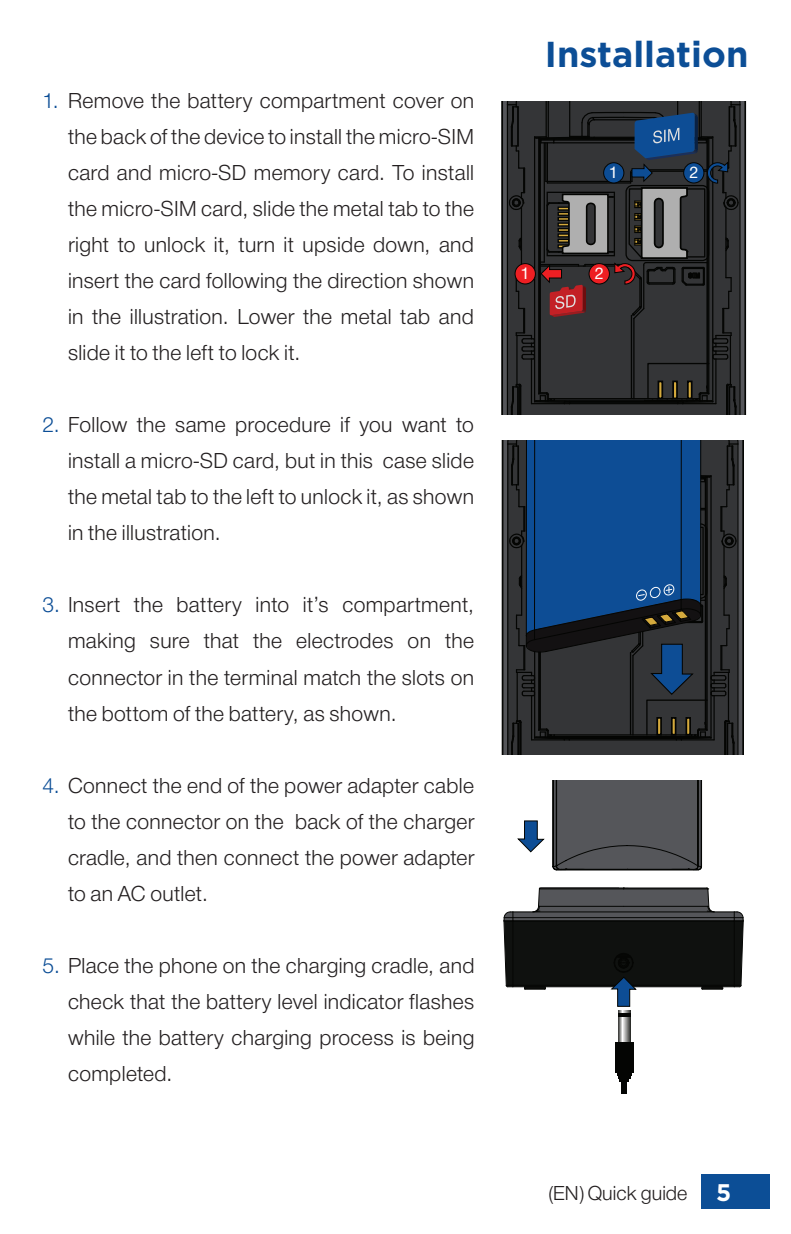
<style>
.page{position:relative;width:791px;height:1234px;background:#fff}
.page>*{position:absolute;margin:0;border:0;box-sizing:border-box;transform-origin:0 0}
.t1{font:700 36px "Gotham HTF";color:#0c4e96}
.t2{font:22.5px/36px "NH45";letter-spacing:.015em;color:#231f20;text-align:justify}
.t3{font:21px "NH45";color:#231f20}
.t4{font:17.1px "NH55";color:#fff}
.s1{color:#0c4e96}
.s2{font-family:"Gotham HTF";font-weight:700;font-size:24px;color:#fff}
</style>
<div class="page">
<div style="left:701px;top:1174px;width:68px;height:34px;background:#0c4e96"></div>
<svg style="left:503px;top:101px;width:244px;height:313px;background:#696a6d"></svg>
<hr style="left:744px;top:101px;width:2px;height:313px;background:#040503">
<hr style="left:502px;top:101px;width:1px;height:313px;background:#040503">
<hr style="left:501px;top:101px;width:1px;height:313px;background:#040503">
<svg style="left:506px;top:101px;width:235px;height:313px;background:#353539"></svg>
<svg style="left:503px;top:441px;width:239px;height:313px;background:#4f5053"></svg>
<hr style="left:742px;top:441px;width:2px;height:313px;background:#040503">
<hr style="left:502px;top:441px;width:1px;height:313px;background:#040503">
<svg style="left:506px;top:441px;width:233px;height:313px;background:#1e3957"></svg>
<svg style="left:503px;top:887px;width:241px;height:119px"></svg>
<svg style="left:618px;top:1010px;width:12px;height:31px"></svg>
<div style="left:615px;top:1041px;width:19px;height:31px;background:#040503"></div>
<hr style="left:617px;top:1072px;width:15px;height:3px;background:#040503">
<svg style="left:618px;top:1075px;width:12px;height:6px"></svg>
<svg style="left:618px;top:1013px;width:12px;height:3px"></svg>
<div style="left:621px;top:1081px;width:6px;height:12px;background:#040503"></div>
<svg style="left:517px;top:780px;width:186px;height:90px"></svg>
<p class="t2" style="left:68px;top:82px;width:407px;text-indent:-26px"><span class="s1">1.</span> Remove the battery compartment cover on the back of the device to install the micro-SIM card and micro-SD memory card. To install the micro-SIM card, slide the metal tab to the right to unlock it, turn it upside down, and insert the card following the direction shown in the illustration. Lower the metal tab and slide it to the left to lock it.</p>
<p class="t2" style="left:68px;top:406px;width:407px;text-indent:-26px"><span class="s1">2.</span> Follow the same procedure if you want to install a micro-SD card, but in this case slide the metal tab to the left to unlock it, as shown in the illustration.</p>
<p class="t2" style="left:68px;top:586px;width:407px;text-indent:-26px"><span class="s1">3.</span> Insert the battery into it’s compartment, making sure that the electrodes on the connector in the terminal match the slots on the bottom of the battery, as shown.</p>
<p class="t2" style="left:68px;top:766px;width:408px;text-indent:-26px"><span class="s1">4.</span> Connect the end of the power adapter cable to the connector on the back of the charger cradle, and then connect the power adapter to an AC outlet.</p>
<p class="t2" style="left:68px;top:946px;width:408px;text-indent:-26px"><span class="s1">5.</span> Place the phone on the charging cradle, and check that the battery level indicator flashes while the battery charging process is being completed.</p>
<h1 class="t1" style="left:545px;top:33px;width:205px">Installation</h1>
<p class="t4" style="left:609px;top:162px;width:10px">1</p>
<p class="t4" style="left:689px;top:162px;width:10px">2</p>
<p class="t4" style="left:521px;top:262px;width:10px">1</p>
<p class="t4" style="left:595px;top:263px;width:10px">2</p>
<p class="t3" style="left:548px;top:1179px;width:184px">(EN) Quick guide <span class="s2">5</span></p>
</div>
